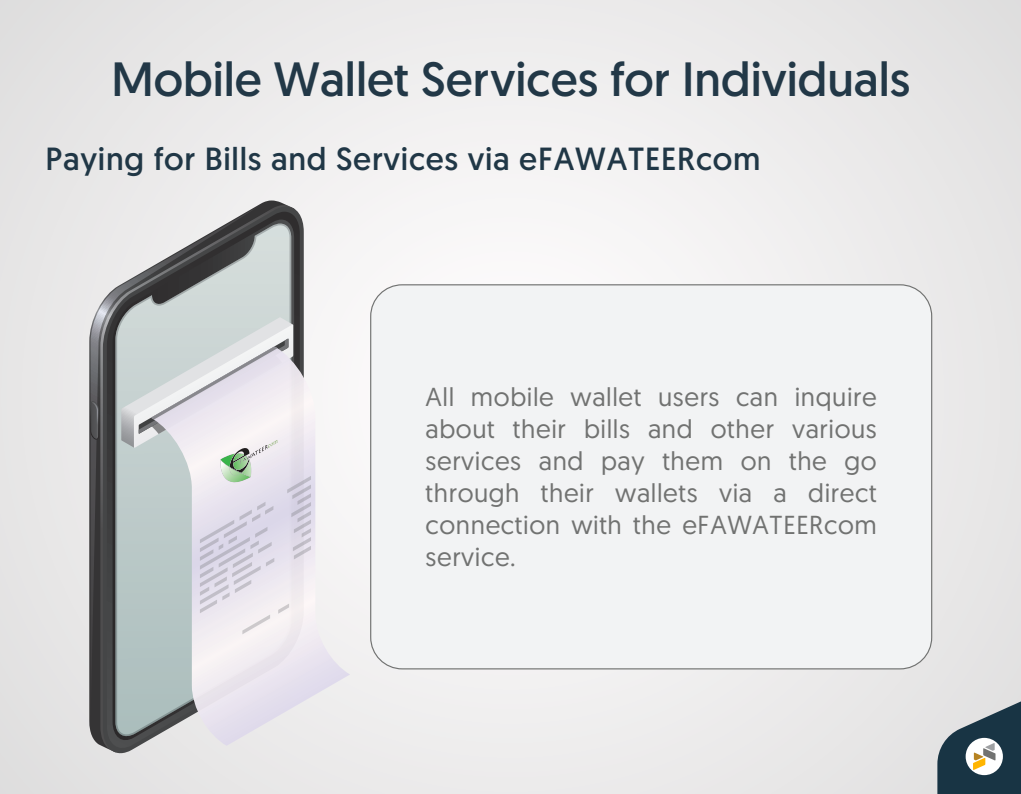
<style>
.page{position:relative;width:1021px;height:794px;background:#fff}
.page>*{position:absolute;margin:0;border:0;box-sizing:border-box;transform-origin:0 0}
.t1{font:48px "Geomanist";color:#223847}
.t2{font:32px "Geomanist";letter-spacing:.025em;color:#203746}
.t3{font:26px/32px "Geomanist";letter-spacing:.025em;color:#717271;text-align:justify}
</style>
<div class="page">
<div style="left:0;top:0;width:1020px;height:794px;background:#ebeaea"></div>
<svg style="left:937px;top:701px;width:83px;height:93px"></svg>
<div style="left:371px;top:285px;width:560px;height:384px;background:#f2f3f4;border-radius:32px"></div>
<svg style="left:91px;top:204px;width:172px;height:518px"></svg>
<svg style="left:103px;top:206px;width:201px;height:548px"></svg>
<svg style="left:107px;top:212px;width:193px;height:541px"></svg>
<svg style="left:113px;top:220px;width:181px;height:524px"></svg>
<svg style="left:90px;top:401px;width:9px;height:39px"></svg>
<svg style="left:115px;top:223px;width:176px;height:513px"></svg>
<svg style="left:151px;top:346px;width:199px;height:400px"></svg>
<svg style="left:121px;top:317px;width:190px;height:317px"></svg>
<h1 class="t1" style="left:111px;top:48px;width:800px">Mobile Wallet Services for Individuals</h1>
<p class="t2" style="left:46px;top:138px;width:716px">Paying for Bills and Services via eFAWATEERcom</p>
<p class="t3" style="left:425px;top:380px;width:453px">All mobile wallet users can inquire about their bills and other various services and pay them on the go through their wallets via a direct connection with the eFAWATEERcom service.</p>
</div>
